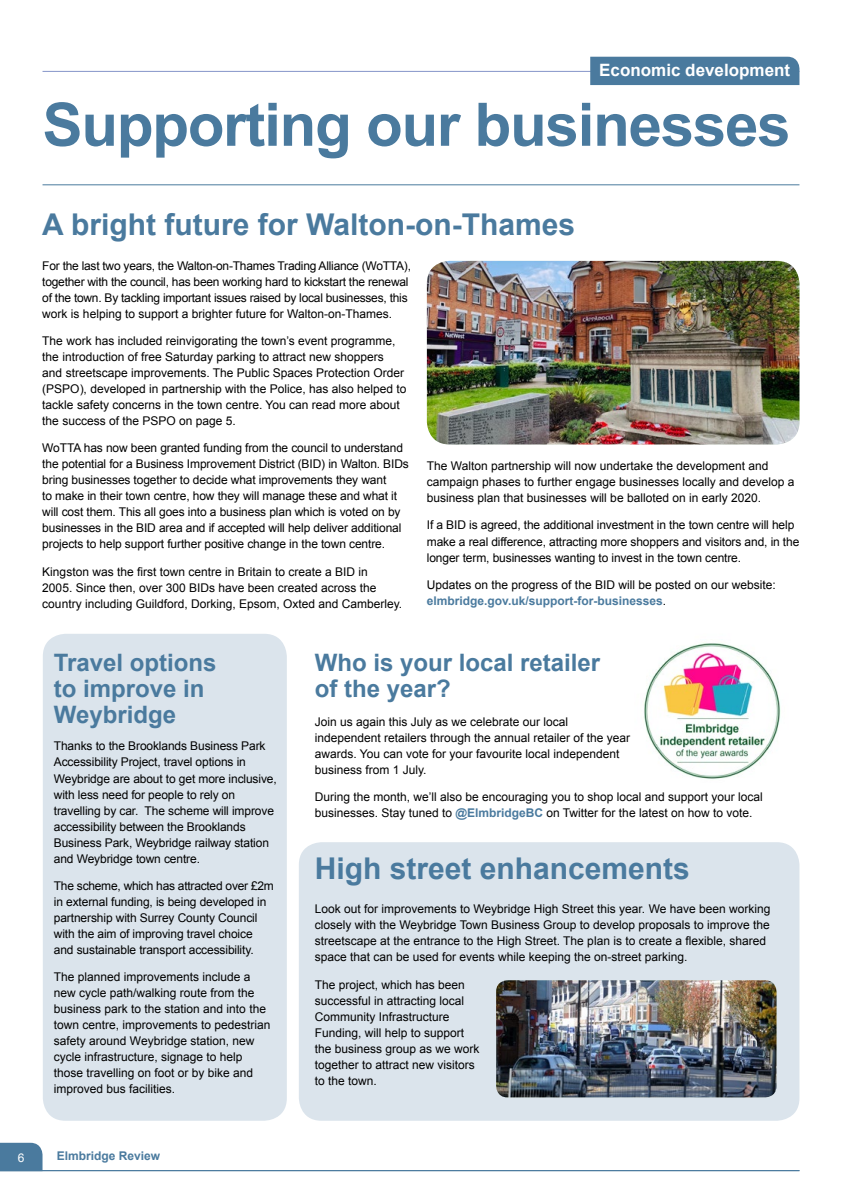
<style>
.page{position:relative;width:842px;height:1191px;background:#fff}
.page>*{position:absolute;margin:0;border:0;box-sizing:border-box;transform-origin:0 0}
.t1{font:700 60px "Arial";letter-spacing:-.02em;color:#4a7a9e}
.t2{font:700 30px "Arial";color:#4a7a9e}
.t3{font:700 24px/26px "Arial";color:#4a7a9e}
.t4{font:700 17px "Arial";color:#fff}
.t5{font:12px/16px "Arial";color:#000}
.t6{font:12px/16px "Arial";letter-spacing:-.02em;color:#000}
.t7{font:700 12px "Arial";color:#4a7a9e}
.t8{font:12px "Arial";color:#fff}
.s1{font-weight:700;color:#4a7a9e}
</style>
<div class="page">
<svg style="left:0;top:1142px;width:43px;height:28px"></svg>
<hr style="left:43px;top:71px;width:756px;height:1px;background:#8594c9">
<hr style="left:43px;top:184px;width:756px;height:1px;background:#4a7a9e">
<div style="left:590px;top:57px;width:209px;height:28px;background:#4a7a9e"></div>
<hr style="left:0;top:1170px;width:799px;height:1px;background:#4a7a9e">
<div style="left:43px;top:634px;width:244px;height:486px;background:#dbe4ec;border-radius:23px"></div>
<div style="left:299px;top:842px;width:500px;height:278px;background:#dbe4ec;border-radius:23px"></div>
<img style="left:427px;top:261px;width:372px;height:183px">
<img style="left:496px;top:980px;width:280px;height:117px">
<img style="left:644px;top:643px;width:137px;height:136px">
<h3 class="t4" style="left:599px;top:59px;width:192px">Economic development</h3>
<h1 class="t1" style="left:43px;top:85px;width:750px">Supporting our businesses</h1>
<h2 class="t2" style="left:42px;top:204px;width:534px">A bright future for Walton-on-Thames</h2>
<p class="t6" style="left:42px;top:257px;width:370px">For the last two years, the Walton-on-Thames Trading Alliance (WoTTA), together with the council, has been working hard to kickstart the renewal of the town. By tackling important issues raised by local businesses, this work is helping to support a brighter future for Walton-on-Thames.</p>
<p class="t5" style="left:42px;top:333px;width:366px">The work has included reinvigorating the town’s event programme, the introduction of free Saturday parking to attract new shoppers and streetscape improvements. The Public Spaces Protection Order (PSPO), developed in partnership with the Police, has also helped to tackle safety concerns in the town centre. You can read more about the success of the PSPO on page 5.</p>
<p class="t5" style="left:42px;top:440px;width:368px">WoTTA has now been granted funding from the council to understand the potential for a Business Improvement District (BID) in Walton. BIDs bring businesses together to decide what improvements they want<br>to make in their town centre, how they will manage these and what it will cost them. This all goes into a business plan which is voted on by businesses in the BID area and if accepted will help deliver additional projects to help support further positive change in the town centre.</p>
<p class="t5" style="left:42px;top:563px;width:361px">Kingston was the first town centre in Britain to create a BID in<br>2005. Since then, over 300 BIDs have been created across the country including Guildford, Dorking, Epsom, Oxted and Camberley.</p>
<p class="t5" style="left:427px;top:458px;width:369px">The Walton partnership will now undertake the development and campaign phases to further engage businesses locally and develop a business plan that businesses will be balloted on in early 2020.</p>
<p class="t5" style="left:427px;top:517px;width:374px">If a BID is agreed, the additional investment in the town centre will help make a real difference, attracting more shoppers and visitors and, in the longer term, businesses wanting to invest in the town centre.</p>
<p class="t5" style="left:427px;top:577px;width:350px">Updates on the progress of the BID will be posted on our website: <span class="s1">elmbridge.gov.uk/support-for-businesses</span>.</p>
<h3 class="t3" style="left:54px;top:650px;width:164px">Travel options to improve in<br>Weybridge</h3>
<p class="t5" style="left:54px;top:738px;width:224px">Thanks to the Brooklands Business Park Accessibility Project, travel options in Weybridge are about to get more inclusive, with less need for people to rely on travelling by car. The scheme will improve accessibility between the Brooklands Business Park, Weybridge railway station and Weybridge town centre.</p>
<p class="t5" style="left:54px;top:877px;width:222px">The scheme, which has attracted over £2m in external funding, is being developed in partnership with Surrey County Council with the aim of improving travel choice and sustainable transport accessibility.</p>
<p class="t5" style="left:54px;top:969px;width:218px">The planned improvements include a new cycle path/walking route from the business park to the station and into the town centre, improvements to pedestrian safety around Weybridge station, new cycle infrastructure, signage to help those travelling on foot or by bike and improved bus facilities.</p>
<p class="t8" style="left:18px;top:1149px;width:8px">6</p>
<p class="t7" style="left:57px;top:1147px;width:105px">Elmbridge Review</p>
<h3 class="t3" style="left:315px;top:650px;width:287px">Who is your local retailer of the year?</h3>
<p class="t5" style="left:315px;top:713px;width:317px">Join us again this July as we celebrate our local independent retailers through the annual retailer of the year awards. You can vote for your favourite local independent business from 1 July.</p>
<p class="t5" style="left:315px;top:789px;width:450px">During the month, we’ll also be encouraging you to shop local and support your local businesses. Stay tuned to <span class="s1">@ElmbridgeBC</span> on Twitter for the latest on how to vote.</p>
<h2 class="t2" style="left:315px;top:848px;width:377px">High street enhancements</h2>
<p class="t5" style="left:315px;top:901px;width:457px">Look out for improvements to Weybridge High Street this year. We have been working closely with the Weybridge Town Business Group to develop proposals to improve the streetscape at the entrance to the High Street. The plan is to create a flexible, shared space that can be used for events while keeping the on-street parking.</p>
<p class="t5" style="left:315px;top:976px;width:166px">The project, which has been successful in attracting local<br>Community Infrastructure<br>Funding, will help to support the business group as we work together to attract new visitors to the town.</p>
</div>
